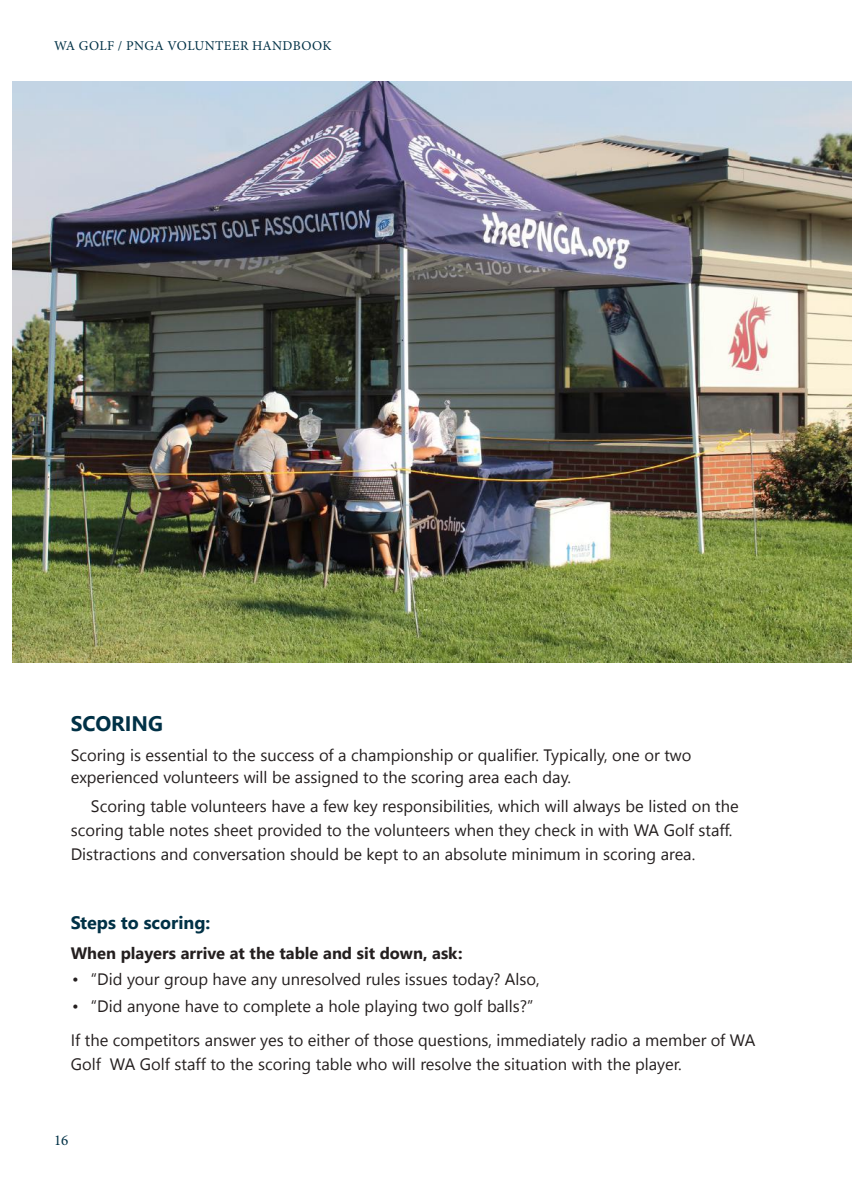
<style>
.page{position:relative;width:864px;height:1188px;background:#fff}
.page>*{position:absolute;margin:0;border:0;box-sizing:border-box;transform-origin:0 0}
.t1{font:700 21px "Nirmala UI";color:#003146}
.t2{font:700 18px "Nirmala UI";color:#003146}
.t3{font:16.5px/24px "Nirmala UI";color:#241f1f}
.t4{font:700 16.5px "Nirmala UI";color:#241f1f}
.t5{font:15px "Minion Pro";color:#003146}
.t6{font:13.5px "Minion Pro";letter-spacing:.03em;color:#003146}
</style>
<div class="page">
<img style="left:13px;top:81px;width:838px;height:581px">
<p class="t6" style="left:54px;top:37px;width:279px">WA GOLF / PNGA VOLUNTEER HANDBOOK</p>
<p class="t1" style="left:71px;top:707px;width:94px">SCORING</p>
<p class="t3" style="left:71px;top:743px;width:622px;line-height:22.5px">Scoring is essential to the success of a championship or qualifier. Typically, one or two experienced volunteers will be assigned to the scoring area each day.</p>
<p class="t3" style="left:71px;top:793px;width:670px;text-indent:20px">Scoring table volunteers have a few key responsibilities, which will always be listed on the scoring table notes sheet provided to the volunteers when they check in with WA Golf staff.<br>Distractions and conversation should be kept to an absolute minimum in scoring area.</p>
<p class="t2" style="left:71px;top:908px;width:141px">Steps to scoring:</p>
<p class="t4" style="left:71px;top:939px;width:393px">When players arrive at the table and sit down, ask:</p>
<p class="t3" style="left:72px;top:967px;width:469px">• “Did your group have any unresolved rules issues today? Also,</p>
<p class="t3" style="left:71px;top:988px;width:686px;line-height:34.2px">• “Did anyone have to complete a hole playing two golf balls?”<br>If the competitors answer yes to either of those questions, immediately radio a member of WA</p>
<p class="t3" style="left:71px;top:1052px;width:613px">Golf WA Golf staff to the scoring table who will resolve the situation with the player.</p>
<p class="t5" style="left:54px;top:1130px;width:16px">16</p>
</div>
